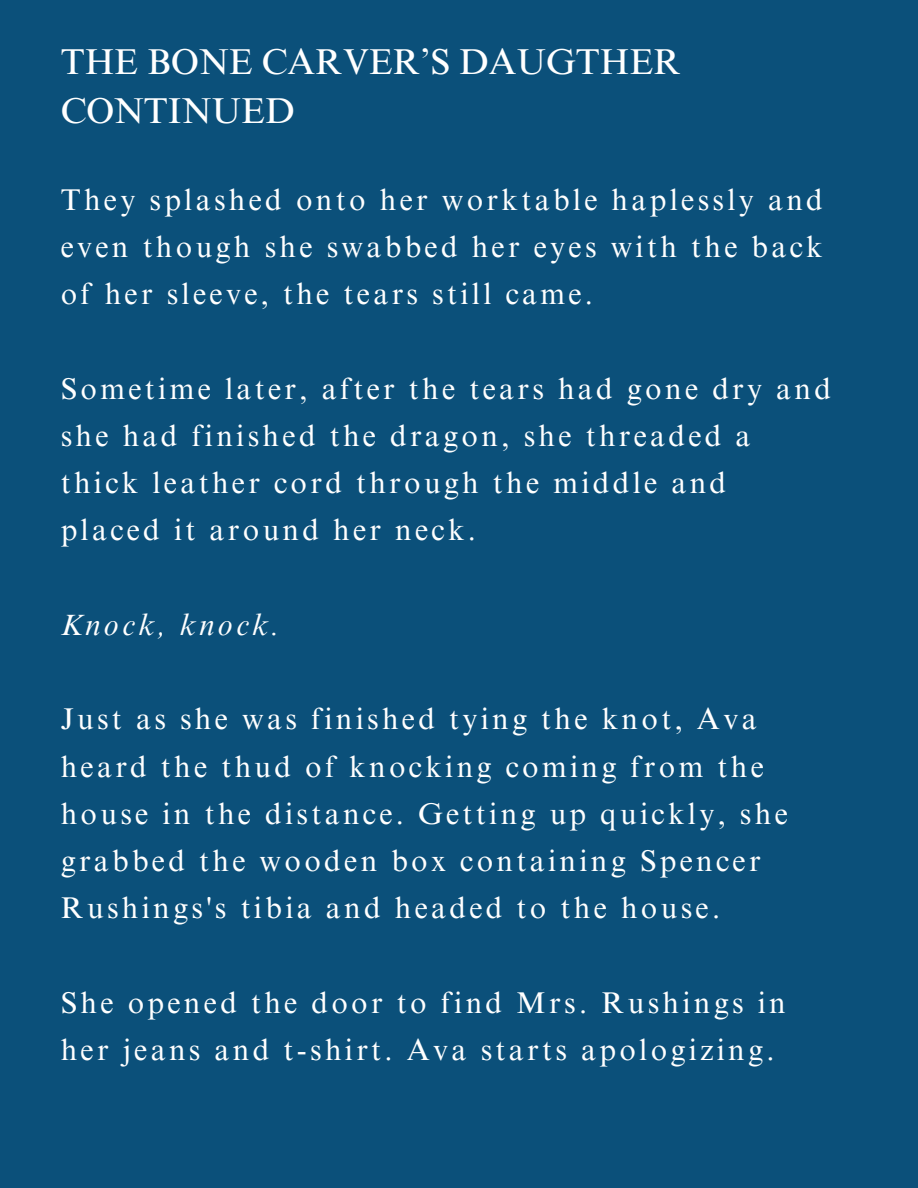
<style>
.page{position:relative;width:918px;height:1188px;background:#0b507a}
.page>*{position:absolute;margin:0;border:0;box-sizing:border-box;transform-origin:0 0}
.t1{font:36px "Times NRMT Pro";color:#fff}
.t2{font:30px/47.2px "Times NRMT Pro";letter-spacing:.11em;color:#fff}
.t3{font:italic 30px "Times NRMT Pro";letter-spacing:.11em;color:#fff}
</style>
<div class="page">
<p class="t1" style="left:61px;top:48px;width:622px">THE BONE CARVER’S DAUGTHER</p>
<p class="t1" style="left:61px;top:97px;width:235px">CONTINUED</p>
<p class="t2" style="left:61px;top:179px;width:764px;text-align:justify">They splashed onto her worktable haplessly and even though she swabbed her eyes with the back of her sleeve, the tears still came.</p>
<p class="t2" style="left:61px;top:368px;width:772px">Sometime later, after the tears had gone dry and she had finished the dragon, she threaded a thick leather cord through the middle and placed it around her neck.</p>
<p class="t3" style="left:61px;top:613px;width:221px">Knock, knock.</p>
<p class="t2" style="left:61px;top:699px;width:729px">Just as she was finished tying the knot, Ava heard the thud of knocking coming from the house in the distance. Getting up quickly, she grabbed the wooden box containing Spencer Rushings's tibia and headed to the house.</p>
<p class="t2" style="left:61px;top:983px;width:727px">She opened the door to find Mrs. Rushings in her jeans and t-shirt. Ava starts apologizing.</p>
</div>
